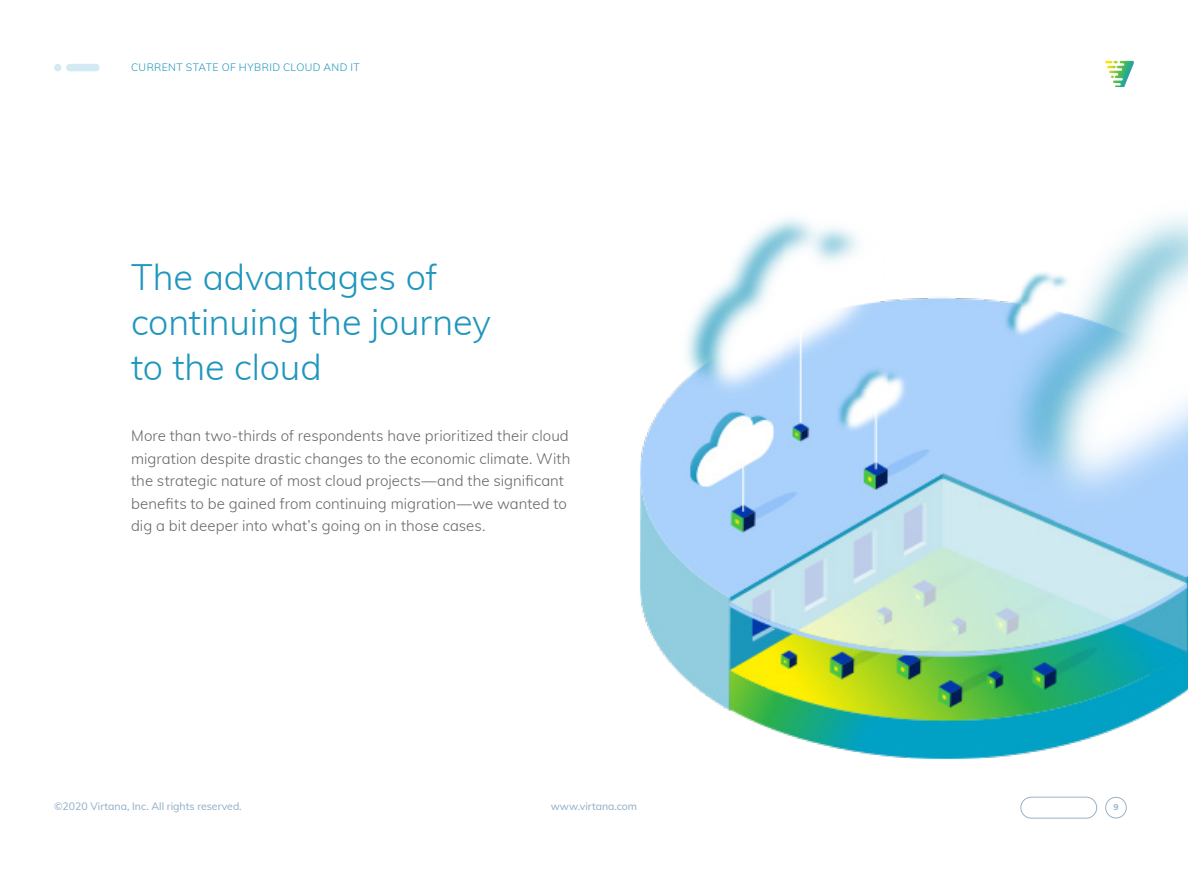
<style>
.page{position:relative;width:1188px;height:870px;background:#fff}
.page>*{position:absolute;margin:0;border:0;box-sizing:border-box;transform-origin:0 0}
.t1{font:300 36px/45px "Muli";letter-spacing:-.005em;color:#1f96bd}
.t2{font:300 15px/22.5px "Muli";letter-spacing:.005em;color:#666}
.t3{font:10.5px "Muli";color:#8eacc4}
.t4{font:300 10.5px "Muli";letter-spacing:.04em;color:#1f96bd}
.t5{font:700 8.4px "Muli";color:#8eacc4}
</style>
<div class="page">
<svg style="left:1105px;top:61px;width:29px;height:26px"></svg>
<div style="left:1106px;top:797px;width:20px;height:21px;border:1px solid #98b2c8;border-radius:50%"></div>
<div style="left:1021px;top:797px;width:76px;height:21px;border:1px solid #98b2c8;border-radius:10px"></div>
<div style="left:66px;top:64px;width:34px;height:7px;background:#d3eaf2;border-radius:4px"></div>
<div style="left:54px;top:64px;width:8px;height:7px;background:#d3eaf2;border-radius:50%"></div>
<img style="left:640px;top:216px;width:548px;height:544px">
<p class="t4" style="left:131px;top:60px;width:230px">CURRENT STATE OF HYBRID CLOUD AND IT</p>
<h1 class="t1" style="left:131px;top:253px;width:361px">The advantages of continuing the journey to the cloud</h1>
<p class="t2" style="left:131px;top:424px;width:441px">More than two-thirds of respondents have prioritized their cloud migration despite drastic changes to the economic climate. With the strategic nature of most cloud projects—and the significant benefits to be gained from continuing migration—we wanted to dig a bit deeper into what’s going on in those cases.</p>
<p class="t3" style="left:54px;top:799px;width:189px">©2020 Virtana, Inc. All rights reserved.</p>
<p class="t3" style="left:551px;top:799px;width:88px">www.virtana.com</p>
<p class="t5" style="left:1113px;top:801px;width:7px">9</p>
</div>
